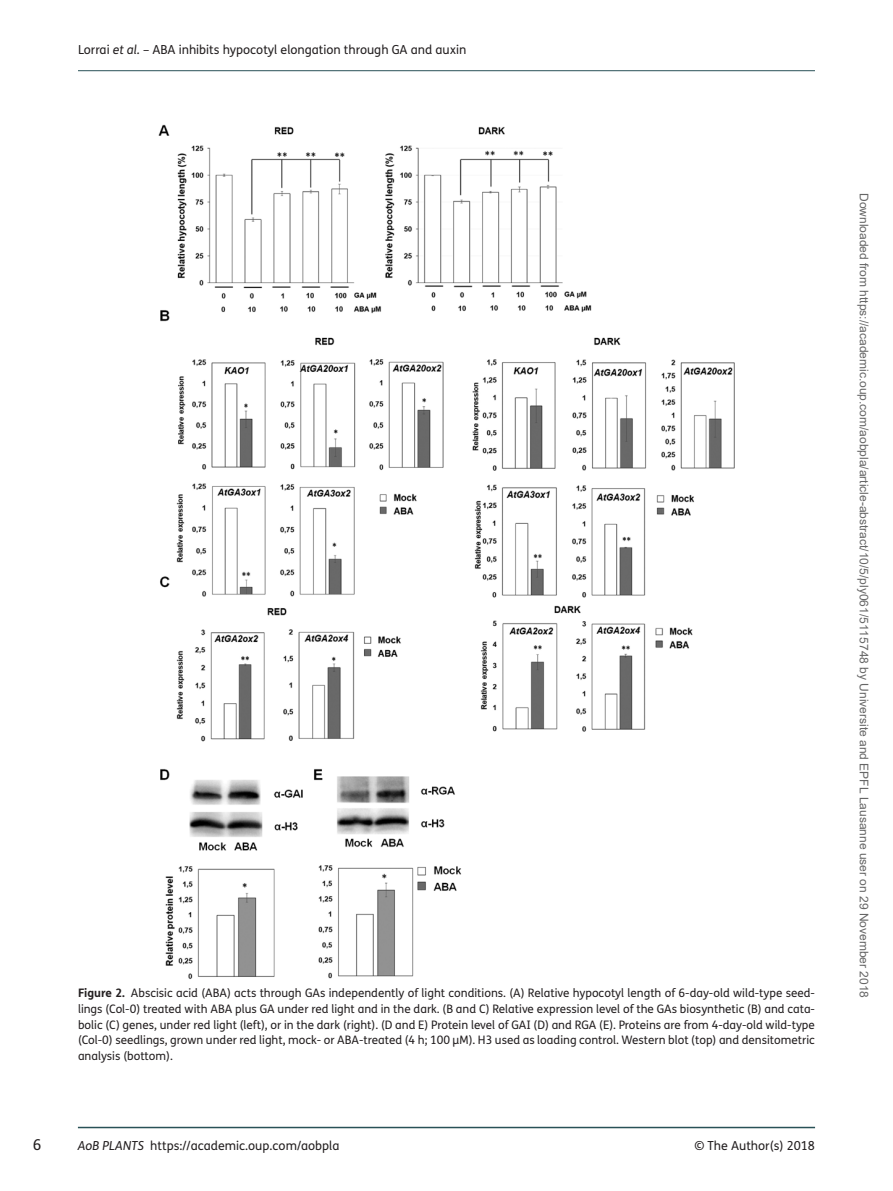
<style>
.page{position:relative;width:893px;height:1191px;background:#fff}
.page>*{position:absolute;margin:0;border:0;box-sizing:border-box;transform-origin:0 0}
.t1{font:15px "FS Me";color:#231f20}
.t2{font:12.45px "FS Me";color:#231f20}
.t3{font:12px "Arial";color:#666}
.t4{font:11.7px/15.8px "FS Me";color:#231f20;text-align:justify}
.s1{font-style:italic}
.s2{font-weight:700}
</style>
<div class="page">
<hr style="left:78px;top:70px;width:737px;height:1px;background:#295157">
<hr style="left:78px;top:1126px;width:737px;height:2px;background:#295157">
<img style="left:158px;top:124px;width:577px;height:855px">
<p class="t2" style="left:78px;top:41px;width:390px">Lorrai <span class="s1">et al.</span> – ABA inhibits hypocotyl elongation through GA and auxin</p>
<p class="t4" style="left:78px;top:984px;width:738px"><span class="s2">Figure 2.</span> Abscisic acid (ABA) acts through GAs independently of light conditions. (A) Relative hypocotyl length of 6-day-old wild-type seed&shy;lings (Col-0) treated with ABA plus GA under red light and in the dark. (B and C) Relative expression level of the GAs biosynthetic (B) and cata&shy;bolic (C) genes, under red light (left), or in the dark (right). (D and E) Protein level of GAI (D) and RGA (E). Proteins are from 4-day-old wild-type (Col-0) seedlings, grown under red light, mock- or ABA-treated (4 h; 100 µM). H3 used as loading control. Western blot (top) and densitometric analysis (bottom).</p>
<p class="t1" style="left:33px;top:1134px;width:10px">6</p>
<p class="t2" style="left:78px;top:1137px;width:263px"><span class="s1">AoB PLANTS</span> https://academic.oup.com/aobpla</p>
<p class="t2" style="left:694px;top:1137px;width:122px">© The Author(s) 2018</p>
<p class="t3" style="left:868px;top:193px;width:806px;rotate:90deg">Downloaded from https://academic.oup.com/aobpla/article-abstract/10/5/ply061/5115748 by Universite and EPFL Lausanne user on 29 November 2018</p>
</div>
